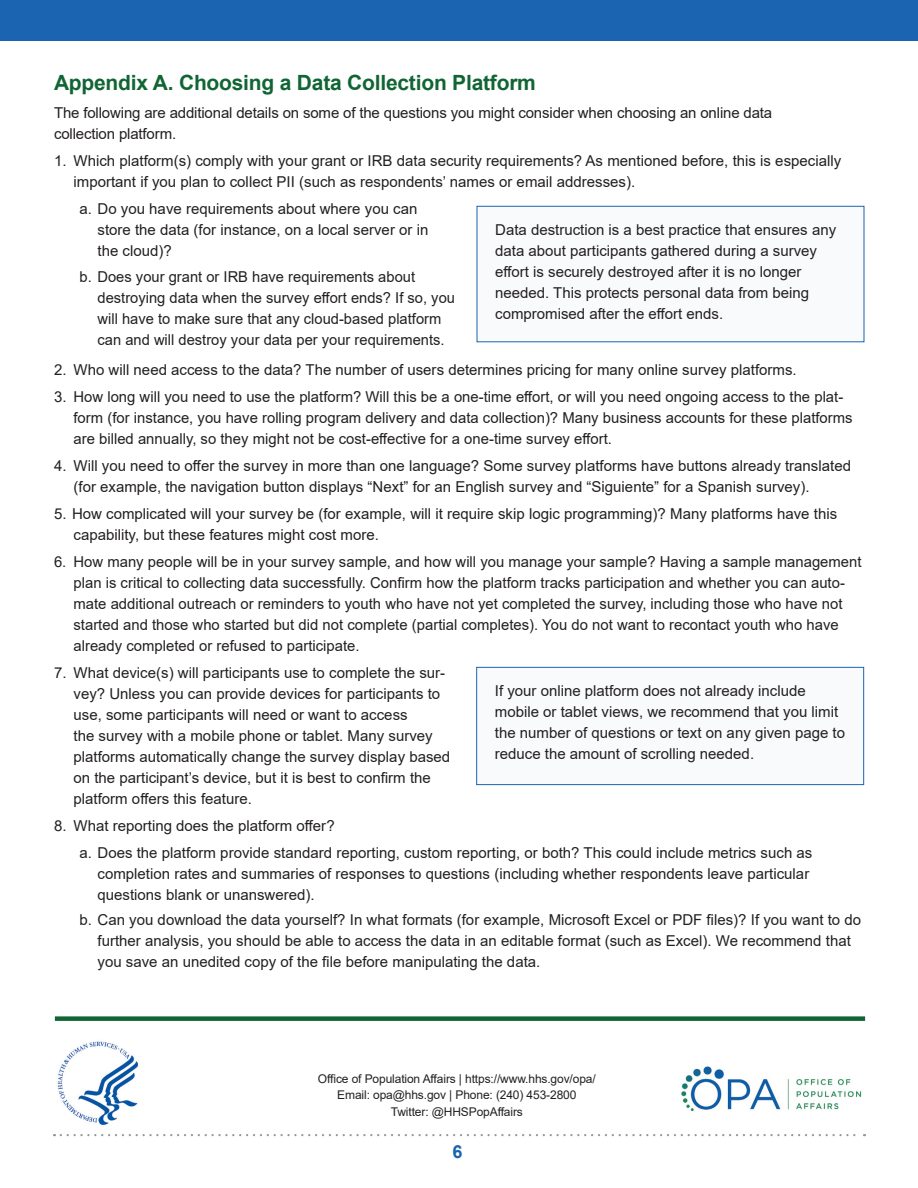
<style>
.page{position:relative;width:918px;height:1188px;background:#fff}
.page>*{position:absolute;margin:0;border:0;box-sizing:border-box;transform-origin:0 0}
.purple_heading{font:700 21px "Arial";letter-spacing:-.01em;color:#116535}
.t1{font:700 18px "Arial";color:#1a64b1}
.Callout_text{font:15px/21px "Arial";color:#231f20}
.text{font:15px/21px "Arial";letter-spacing:-.01em;color:#231f20}
.text-2{font:12px "Arial";letter-spacing:-.01em;color:#231f20}
</style>
<div class="page">
<svg style="left:61px;top:1134px;width:804px;height:2px"></svg>
<div style="left:0;top:0;width:918px;height:41px;background:#1a64b1"></div>
<img style="left:681px;top:1065px;width:181px;height:46px">
<img style="left:57px;top:1041px;width:81px;height:85px">
<div style="left:55px;top:1016px;width:810px;height:5px;background:#116535"></div>
<div style="left:477px;top:206px;width:387px;height:136px;background:#f9fafc"></div>
<div style="left:477px;top:206px;width:387px;height:136px;border:1px solid #1a64b1"></div>
<div style="left:477px;top:667px;width:387px;height:118px;background:#f9fafc"></div>
<div style="left:476px;top:667px;width:388px;height:118px;border:1px solid #1a64b1"></div>
<p class="purple_heading" style="left:54px;top:68px;width:483px">Appendix A. Choosing a Data Collection Platform</p>
<p class="text" style="left:54px;top:103px;width:720px">The following are additional details on some of the questions you might consider when choosing an online data collection platform.</p>
<p class="Callout_text" style="left:74px;top:151px;width:769px;text-indent:-20px">1. Which platform(s) comply with your grant or IRB data security requirements? As mentioned before, this is especially important if you plan to collect PII (such as respondents’ names or email addresses).</p>
<p class="Callout_text" style="left:98px;top:199px;width:332px;text-indent:-18px">a. Do you have requirements about where you can store the data (for instance, on a local server or in the cloud)?</p>
<p class="Callout_text" style="left:98px;top:266px;width:359px;text-indent:-18px">b. Does your grant or IRB have requirements about destroying data when the survey effort ends? If so, you will have to make sure that any cloud-based platform can and will destroy your data per your requirements.</p>
<p class="Callout_text" style="left:54px;top:359px;width:744px">2. Who will need access to the data? The number of users determines pricing for many online survey platforms.</p>
<p class="Callout_text" style="left:74px;top:386px;width:781px;text-indent:-20px">3. How long will you need to use the platform? Will this be a one-time effort, or will you need ongoing access to the plat&shy;form (for instance, you have rolling program delivery and data collection)? Many business accounts for these platforms are billed annually, so they might not be cost-effective for a one-time survey effort.</p>
<p class="Callout_text" style="left:74px;top:455px;width:779px;text-indent:-20px">4. Will you need to offer the survey in more than one language? Some survey platforms have buttons already translated (for example, the navigation button displays “Next” for an English survey and “Siguiente” for a Spanish survey).</p>
<p class="Callout_text" style="left:74px;top:503px;width:765px;text-indent:-20px">5. How complicated will your survey be (for example, will it require skip logic programming)? Many platforms have this capability, but these features might cost more.</p>
<p class="Callout_text" style="left:74px;top:551px;width:790px;text-indent:-20px">6. How many people will be in your survey sample, and how will you manage your sample? Having a sample management plan is critical to collecting data successfully. Confirm how the platform tracks participation and whether you can auto&shy;mate additional outreach or reminders to youth who have not yet completed the survey, including those who have not started and those who started but did not complete (partial completes). You do not want to recontact youth who have already completed or refused to participate.</p>
<p class="Callout_text" style="left:74px;top:662px;width:378px;text-indent:-20px">7. What device(s) will participants use to complete the sur&shy;vey? Unless you can provide devices for participants to use, some participants will need or want to access<br>the survey with a mobile phone or tablet. Many survey platforms automatically change the survey display based on the participant’s device, but it is best to confirm the platform offers this feature.</p>
<p class="Callout_text" style="left:54px;top:815px;width:282px">8. What reporting does the platform offer?</p>
<p class="Callout_text" style="left:98px;top:842px;width:716px;text-indent:-18px">a. Does the platform provide standard reporting, custom reporting, or both? This could include metrics such as completion rates and summaries of responses to questions (including whether respondents leave particular questions blank or unanswered).</p>
<p class="Callout_text" style="left:98px;top:910px;width:765px;text-indent:-18px">b. Can you download the data yourself? In what formats (for example, Microsoft Excel or PDF files)? If you want to do further analysis, you should be able to access the data in an editable format (such as Excel). We recommend that you save an unedited copy of the file before manipulating the data.</p>
<p class="Callout_text" style="left:495px;top:220px;width:342px">Data destruction is a best practice that ensures any data about participants gathered during a survey effort is securely destroyed after it is no longer needed. This protects personal data from being compromised after the effort ends.</p>
<p class="Callout_text" style="left:495px;top:681px;width:352px">If your online platform does not already include mobile or tablet views, we recommend that you limit the number of questions or text on any given page to reduce the amount of scrolling needed.</p>
<p class="text-2" style="left:318px;top:1070px;width:279px">Office of Population Affairs | https://www.hhs.gov/opa/</p>
<p class="text-2" style="left:337px;top:1087px;width:241px">Email: opa@hhs.gov | Phone: (240) 453-2800</p>
<p class="text-2" style="left:391px;top:1103px;width:134px">Twitter: @HHSPopAffairs</p>
<p class="t1" style="left:453px;top:1139px;width:12px">6</p>
</div>
